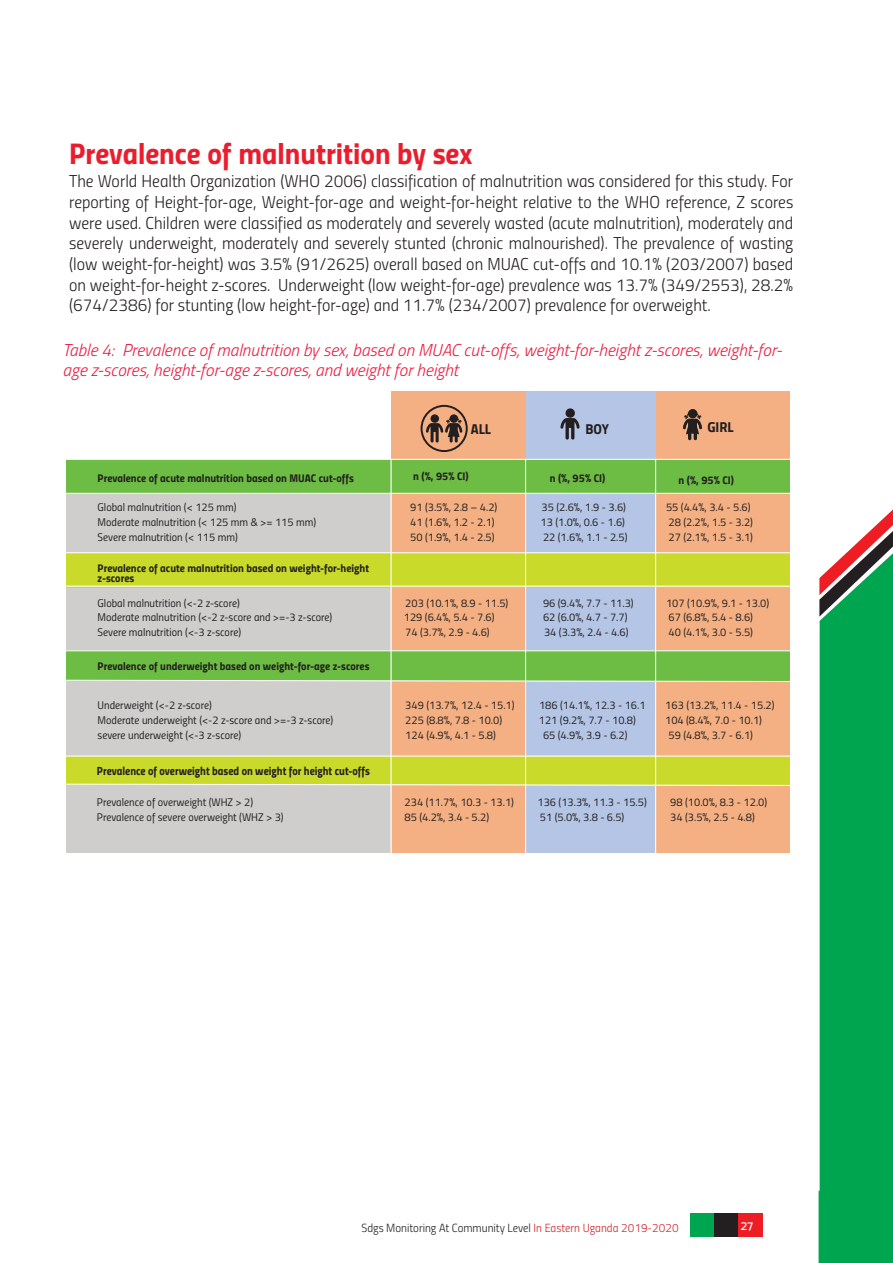
<style>
.page{position:relative;width:893px;height:1263px;background:#fff}
.page>*{position:absolute;margin:0;border:0;box-sizing:border-box;transform-origin:0 0}
.t1{font:30px "Titillium Bold Upright";color:#eb1d2d}
.t2{font:17.25px/20.7px "Titillium Light Upright";color:#231f20;text-align:justify}
.t3{font:italic 300 17.25px/19.8px "Titillium";color:#ed1a3f}
.t4{font:14.4px "Titillium Bold Upright";color:#231f20}
.t5{font:13.5px "Mosk Medium 500";color:#fff}
.t6{font:11.85px "Titillium Light Upright";color:#231f20}
.t7{font:11.85px "Titillium Bold Upright";color:#231f20;scale:.94 1}
.t8{font:11.1px "Titillium Regular Upright";color:#231f20}
.t9{font:11.1px/9.8px "Titillium Bold Upright";color:#231f20}
.s1{color:#d1232a}
</style>
<div class="page">
<div style="left:819px;top:617px;width:74px;height:646px;background:#00a54f"></div>
<svg style="left:819px;top:509px;width:74px;height:108px"></svg>
<div style="left:391px;top:392px;width:134px;height:461px;background:#f4b082"></div>
<div style="left:526px;top:392px;width:129px;height:461px;background:#b4c5e5"></div>
<div style="left:656px;top:392px;width:133px;height:461px;background:#f4b082"></div>
<div style="left:66px;top:473px;width:325px;height:380px;background:#cfcecd"></div>
<div style="left:66px;top:459px;width:723px;height:34px;background:#6dbd44"></div>
<div style="left:66px;top:553px;width:723px;height:34px;background:#c9da2b"></div>
<div style="left:66px;top:651px;width:723px;height:30px;background:#6dbd44"></div>
<div style="left:66px;top:756px;width:723px;height:29px;background:#c9da2b"></div>
<hr style="left:391px;top:459px;width:1px;height:395px;background:#fff">
<hr style="left:525px;top:459px;width:1px;height:395px;background:#fff">
<hr style="left:655px;top:459px;width:1px;height:395px;background:#fff">
<hr style="left:65px;top:459px;width:734px;height:1px;background:#fff">
<hr style="left:65px;top:493px;width:734px;height:1px;background:#fff">
<hr style="left:65px;top:586px;width:734px;height:1px;background:#fff">
<hr style="left:65px;top:552px;width:734px;height:1px;background:#fff">
<hr style="left:65px;top:650px;width:734px;height:1px;background:#fff">
<svg style="left:66px;top:679px;width:724px;height:3px"></svg>
<svg style="left:66px;top:783px;width:724px;height:3px"></svg>
<hr style="left:65px;top:756px;width:734px;height:1px;background:#fff">
<svg style="left:421px;top:405px;width:47px;height:47px"></svg>
<div style="left:431px;top:414px;width:8px;height:9px;background:#231f20;border-radius:50%"></div>
<svg style="left:683px;top:409px;width:19px;height:31px"></svg>
<svg style="left:560px;top:418px;width:20px;height:22px"></svg>
<div style="left:565px;top:408px;width:10px;height:10px;background:#231f20;border-radius:50%"></div>
<div style="left:690px;top:1213px;width:24px;height:24px;background:#00a54f"></div>
<div style="left:714px;top:1213px;width:24px;height:24px;background:#231f20"></div>
<div style="left:738px;top:1213px;width:24px;height:24px;background:#ee1d23"></div>
<p class="t1" style="left:69px;top:130px;width:405px">Prevalence of malnutrition by sex</p>
<p class="t2" style="left:69px;top:170px;width:726px">The World Health Organization (WHO 2006) classification of malnutrition was considered for this study. For reporting of Height-for-age, Weight-for-age and weight-for-height relative to the WHO reference, Z scores were used. Children were classified as moderately and severely wasted (acute malnutrition), moderately and severely underweight, moderately and severely stunted (chronic malnourished). The prevalence of wasting (low weight-for-height) was 3.5% (91/2625) overall based on MUAC cut-offs and 10.1% (203/2007) based on weight-for-height z-scores. Underweight (low weight-for-age) prevalence was 13.7% (349/2553), 28.2% (674/2386) for stunting (low height-for-age) and 11.7% (234/2007) prevalence for overweight.</p>
<p class="t3" style="left:63px;top:339px;width:721px">Table 4: Prevalence of malnutrition by sex, based on MUAC cut-offs, weight-for-height z-scores, weight-for&shy;age z-scores, height-for-age z-scores, and weight for height</p>
<p class="t9" style="left:98px;top:472px;width:258px">Prevalence of acute malnutrition based on MUAC cut-offs</p>
<p class="t4" style="left:471px;top:417px;width:22px">ALL</p>
<p class="t4" style="left:585px;top:418px;width:25px">BOY</p>
<p class="t4" style="left:707px;top:416px;width:28px">GIRL</p>
<p class="t9" style="left:413px;top:470px;width:57px">n (%, 95% CI)</p>
<p class="t9" style="left:550px;top:472px;width:57px">n (%, 95% CI)</p>
<p class="t9" style="left:679px;top:475px;width:57px">n (%, 95% CI)</p>
<p class="t8" style="left:98px;top:499px;width:140px">Global malnutrition (&lt; 125 mm)</p>
<p class="t8" style="left:410px;top:499px;width:89px">91 (3.5%, 2.8 – 4.2)</p>
<p class="t8" style="left:542px;top:499px;width:86px">35 (2.6%, 1.9 - 3.6)</p>
<p class="t8" style="left:666px;top:499px;width:86px">55 (4.4%, 3.4 - 5.6)</p>
<p class="t8" style="left:98px;top:514px;width:220px">Moderate malnutrition (&lt; 125 mm &amp; &gt;= 115 mm)</p>
<p class="t8" style="left:410px;top:514px;width:86px">41 (1.6%, 1.2 - 2.1)</p>
<p class="t8" style="left:541px;top:514px;width:86px">13 (1.0%, 0.6 - 1.6)</p>
<p class="t8" style="left:668px;top:514px;width:86px">28 (2.2%, 1.5 - 3.2)</p>
<p class="t8" style="left:98px;top:529px;width:142px">Severe malnutrition (&lt; 115 mm)</p>
<p class="t8" style="left:410px;top:529px;width:86px">50 (1.9%, 1.4 - 2.5)</p>
<p class="t8" style="left:543px;top:529px;width:86px">22 (1.6%, 1.1 - 2.5)</p>
<p class="t8" style="left:668px;top:529px;width:86px">27 (2.1%, 1.5 - 3.1)</p>
<p class="t9" style="left:98px;top:562px;width:273px">Prevalence of acute malnutrition based on weight-for-height z-scores</p>
<p class="t8" style="left:98px;top:594px;width:144px">Global malnutrition (&lt;-2 z-score)</p>
<p class="t8" style="left:405px;top:594px;width:105px">203 (10.1%, 8.9 - 11.5)</p>
<p class="t8" style="left:543px;top:594px;width:92px">96 (9.4%, 7.7 - 11.3)</p>
<p class="t8" style="left:666px;top:594px;width:105px">107 (10.9%, 9.1 - 13.0)</p>
<p class="t8" style="left:98px;top:609px;width:236px">Moderate malnutrition (&lt;-2 z-score and &gt;=-3 z-score)</p>
<p class="t8" style="left:404px;top:609px;width:92px">129 (6.4%, 5.4 - 7.6)</p>
<p class="t8" style="left:543px;top:609px;width:86px">62 (6.0%, 4.7 - 7.7)</p>
<p class="t8" style="left:668px;top:609px;width:86px">67 (6.8%, 5.4 - 8.6)</p>
<p class="t8" style="left:98px;top:624px;width:145px">Severe malnutrition (&lt;-3 z-score)</p>
<p class="t8" style="left:405px;top:624px;width:86px">74 (3.7%, 2.9 - 4.6)</p>
<p class="t8" style="left:544px;top:624px;width:86px">34 (3.3%, 2.4 - 4.6)</p>
<p class="t8" style="left:668px;top:624px;width:86px">40 (4.1%, 3.0 - 5.5)</p>
<p class="t9" style="left:98px;top:660px;width:273px">Prevalence of underweight based on weight-for-age z-scores</p>
<p class="t8" style="left:98px;top:697px;width:116px">Underweight (&lt;-2 z-score)</p>
<p class="t8" style="left:405px;top:697px;width:111px">349 (13.7%, 12.4 - 15.1)</p>
<p class="t8" style="left:539px;top:697px;width:108px">186 (14.1%, 12.3 - 16.1</p>
<p class="t8" style="left:665px;top:697px;width:111px">163 (13.2%, 11.4 - 15.2)</p>
<p class="t8" style="left:98px;top:712px;width:237px">Moderate underweight (&lt;-2 z-score and &gt;=-3 z-score)</p>
<p class="t8" style="left:405px;top:712px;width:98px">225 (8.8%, 7.8 - 10.0)</p>
<p class="t8" style="left:539px;top:712px;width:98px">121 (9.2%, 7.7 - 10.8)</p>
<p class="t8" style="left:665px;top:712px;width:98px">104 (8.4%, 7.0 - 10.1)</p>
<p class="t8" style="left:98px;top:727px;width:145px">severe underweight (&lt;-3 z-score)</p>
<p class="t8" style="left:405px;top:727px;width:92px">124 (4.9%, 4.1 - 5.8)</p>
<p class="t8" style="left:543px;top:727px;width:86px">65 (4.9%, 3.9 - 6.2)</p>
<p class="t8" style="left:668px;top:727px;width:86px">59 (4.8%, 3.7 - 6.1)</p>
<p class="t7" style="left:97px;top:762px;width:292px">Prevalence of overweight based on weight for height cut-offs</p>
<p class="t8" style="left:97px;top:794px;width:158px">Prevalence of overweight (WHZ &gt; 2)</p>
<p class="t8" style="left:405px;top:794px;width:111px">234 (11.7%, 10.3 - 13.1)</p>
<p class="t8" style="left:537px;top:794px;width:111px">136 (13.3%, 11.3 - 15.5)</p>
<p class="t8" style="left:670px;top:794px;width:98px">98 (10.0%, 8.3 - 12.0)</p>
<p class="t8" style="left:97px;top:809px;width:188px">Prevalence of severe overweight (WHZ &gt; 3)</p>
<p class="t8" style="left:405px;top:809px;width:86px">85 (4.2%, 3.4 - 5.2)</p>
<p class="t8" style="left:540px;top:809px;width:86px">51 (5.0%, 3.8 - 6.5)</p>
<p class="t8" style="left:670px;top:809px;width:86px">34 (3.5%, 2.5 - 4.8)</p>
<p class="t6" style="left:361px;top:1219px;width:319px">Sdgs Monitoring At Community Level <span class="s1">In Eastern Uganda 2019-2020</span></p>
<p class="t5" style="left:741px;top:1217px;width:14px">27</p>
</div>
